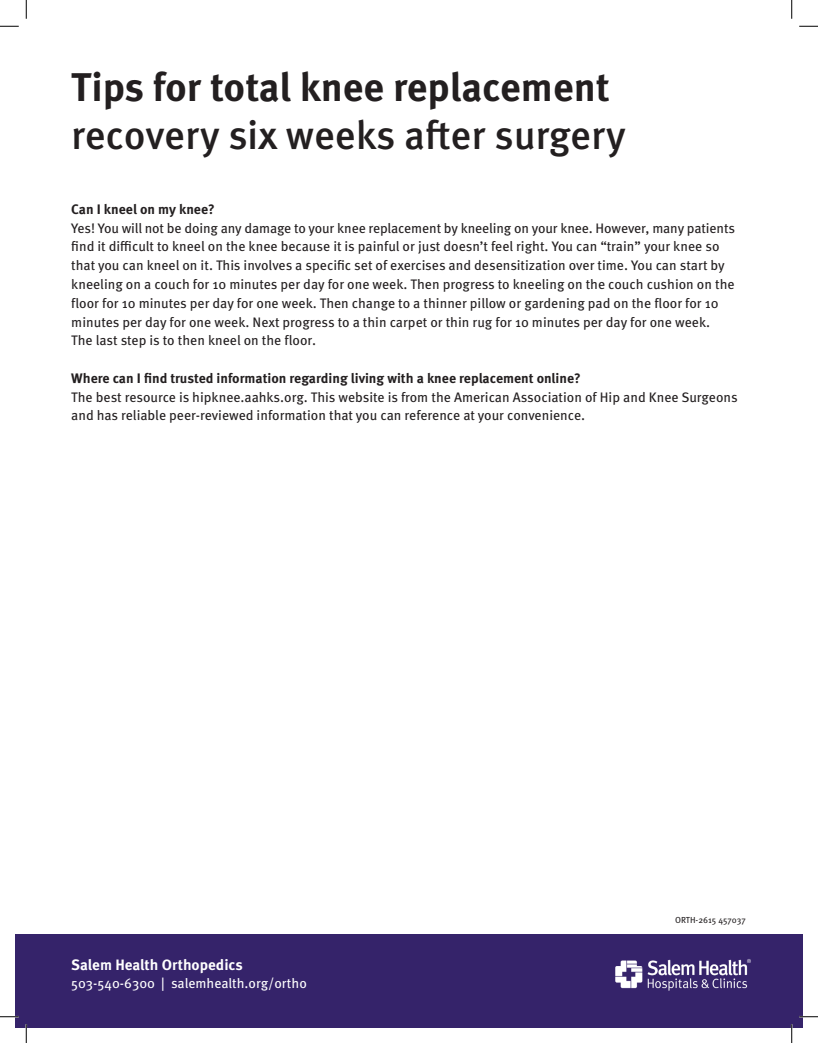
<style>
.page{position:relative;width:818px;height:1043px;background:#fff}
.page>*{position:absolute;margin:0;border:0;box-sizing:border-box;transform-origin:0 0}
.t1{font:500 40px "Meta Pro";letter-spacing:-.005em;color:#231f20}
.t2{font:700 40px "Meta Pro";color:#231f20}
.t3{font:700 15px "Meta Pro";color:#fff}
.t4{font:13.75px/18.8px "Meta Pro";color:#231f20}
.t5{font:700 13.75px "Meta Pro";color:#231f20}
.t6{font:13.75px "Meta Pro";color:#fff}
.t7{font:8.75px "Meta Pro";color:#231f20}
</style>
<div class="page">
<div style="left:15px;top:934px;width:787px;height:94px;background:#35236a"></div>
<img style="left:615px;top:959px;width:136px;height:32px">
<svg style="left:0;top:25px;width:19px;height:2px"></svg>
<svg style="left:799px;top:25px;width:19px;height:2px"></svg>
<svg style="left:0;top:1016px;width:19px;height:1px"></svg>
<svg style="left:799px;top:1015px;width:19px;height:2px"></svg>
<svg style="left:25px;top:0;width:2px;height:19px"></svg>
<svg style="left:25px;top:1024px;width:2px;height:18px"></svg>
<svg style="left:791px;top:0;width:1px;height:19px"></svg>
<svg style="left:790px;top:1024px;width:2px;height:18px"></svg>
<h1 class="t2" style="left:71px;top:56px;width:540px">Tips for total knee replacement</h1>
<h1 class="t1" style="left:71px;top:105px;width:556px">recovery six weeks after surgery</h1>
<p class="t5" style="left:71px;top:198px;width:145px">Can I kneel on my knee?</p>
<p class="t4" style="left:71px;top:218px;width:665px">Yes! You will not be doing any damage to your knee replacement by kneeling on your knee. However, many patients find it difficult to kneel on the knee because it is painful or just doesn’t feel right. You can “train” your knee so that you can kneel on it. This involves a specific set of exercises and desensitization over time. You can start by kneeling on a couch for 10 minutes per day for one week. Then progress to kneeling on the couch cushion on the floor for 10 minutes per day for one week. Then change to a thinner pillow or gardening pad on the floor for 10 minutes per day for one week. Next progress to a thin carpet or thin rug for 10 minutes per day for one week.<br>The last step is to then kneel on the floor.</p>
<p class="t5" style="left:71px;top:367px;width:511px">Where can I find trusted information regarding living with a knee replacement online?</p>
<p class="t4" style="left:71px;top:386px;width:668px">The best resource is hipknee.aahks.org. This website is from the American Association of Hip and Knee Surgeons and has reliable peer-reviewed information that you can reference at your convenience.</p>
<p class="t3" style="left:71px;top:953px;width:173px">Salem Health Orthopedics</p>
<p class="t6" style="left:71px;top:972px;width:237px">503-540-6300 | salemhealth.org/ortho</p>
<p class="t7" style="left:675px;top:913px;width:72px">ORTH-2615 457037</p>
</div>
